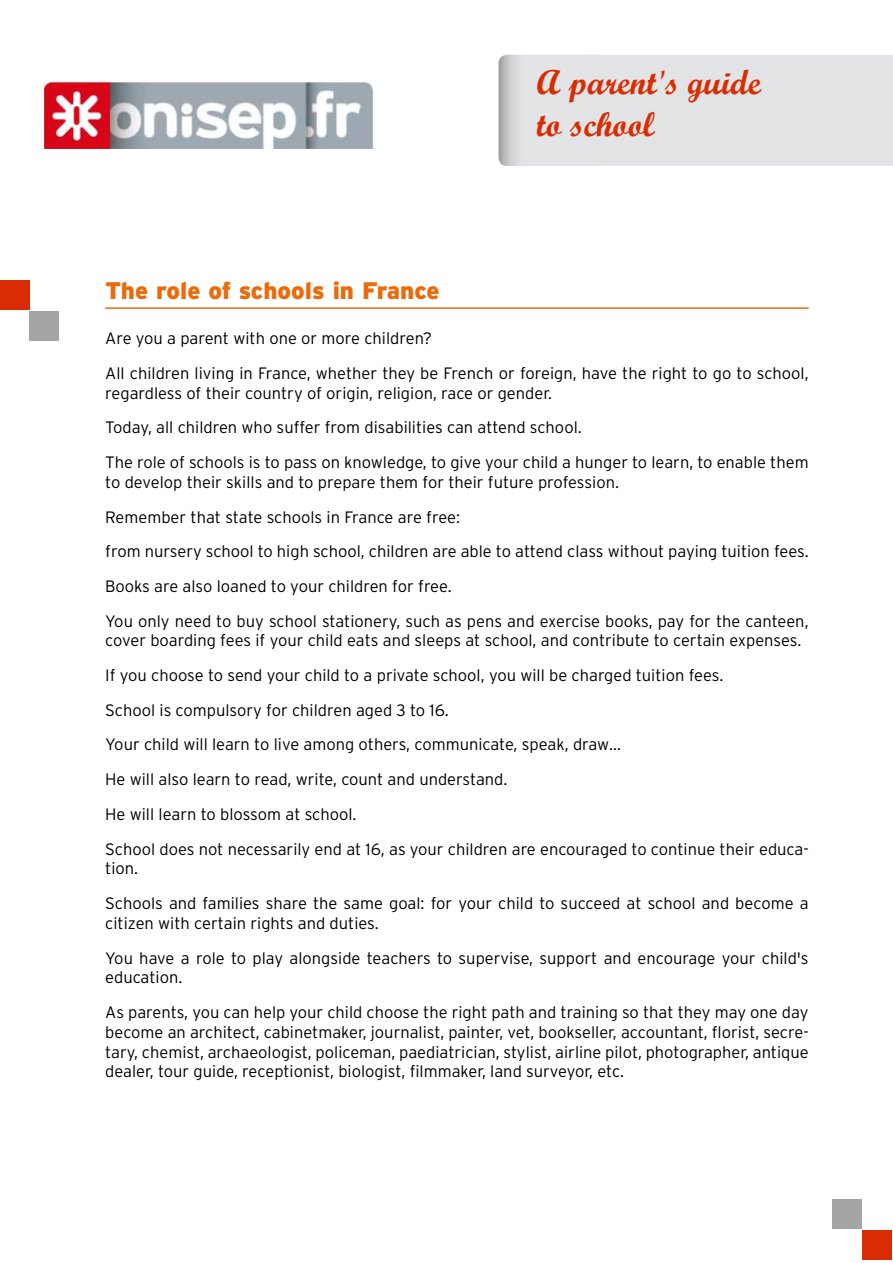
<style>
.page{position:relative;width:893px;height:1263px;background:#fff}
.page>*{position:absolute;margin:0;border:0;box-sizing:border-box;transform-origin:0 0}
.t1{font:34.5px/42px "Script MT Bold";color:#d92c02}
.t2{font:900 24px "Interstate";color:#eb6b0a}
.t3{font:300 16.5px/34.7px "Interstate";color:#000}
</style>
<div class="page">
<div style="left:862px;top:1230px;width:30px;height:30px;background:#d92c02"></div>
<div style="left:832px;top:1199px;width:30px;height:30px;background:#a4a5a5"></div>
<div style="left:624px;top:55px;width:269px;height:111px;background:#e3e4e5"></div>
<div style="left:29px;top:311px;width:30px;height:30px;background:#a4a5a5"></div>
<svg style="left:29px;top:280px;width:1px;height:15px"></svg>
<hr style="left:105px;top:307px;width:704px;height:2px;background:#eb6b0a">
<img style="left:42px;top:80px;width:335px;height:69px">
<div style="left:0;top:280px;width:29px;height:29px;background:#d92c02"></div>
<h1 class="t1" style="left:537px;top:60px;width:226px">A parent's guide to school</h1>
<h2 class="t2" style="left:105px;top:276px;width:336px">The role of schools in France</h2>
<p class="t3" style="left:105px;top:321px;width:705px">Are you a parent with one or more children?<br>All children living in France, whether they be French or foreign, have the right to go to school,</p>
<p class="t3" style="left:105px;top:375px;width:705px">regardless of their country of origin, religion, race or gender.<br>Today, all children who suffer from disabilities can attend school.<br>The role of schools is to pass on knowledge, to give your child a hunger to learn, to enable them</p>
<p class="t3" style="left:105px;top:465px;width:705px">to develop their skills and to prepare them for their future profession.<br>Remember that state schools in France are free:<br>from nursery school to high school, children are able to attend class without paying tuition fees.<br>Books are also loaned to your children for free.<br>You only need to buy school stationery, such as pens and exercise books, pay for the canteen,</p>
<p class="t3" style="left:105px;top:623px;width:705px">cover boarding fees if your child eats and sleeps at school, and contribute to certain expenses.<br>If you choose to send your child to a private school, you will be charged tuition fees.<br>School is compulsory for children aged 3 to 16.<br>Your child will learn to live among others, communicate, speak, draw…<br>He will also learn to read, write, count and understand.<br>He will learn to blossom at school.<br>School does not necessarily end at 16, as your children are encouraged to continue their educa-</p>
<p class="t3" style="left:105px;top:851px;width:705px">tion.<br>Schools and families share the same goal: for your child to succeed at school and become a</p>
<p class="t3" style="left:105px;top:905px;width:705px">citizen with certain rights and duties.<br>You have a role to play alongside teachers to supervise, support and encourage your child's</p>
<p class="t3" style="left:105px;top:960px;width:705px">education.<br>As parents, you can help your child choose the right path and training so that they may one day</p>
<p class="t3" style="left:105px;top:1022px;width:705px;line-height:19.8px;text-align:justify">become an architect, cabinetmaker, journalist, painter, vet, bookseller, accountant, florist, secre&shy;tary, chemist, archaeologist, policeman, paediatrician, stylist, airline pilot, photographer, antique dealer, tour guide, receptionist, biologist, filmmaker, land surveyor, etc.</p>
</div>
